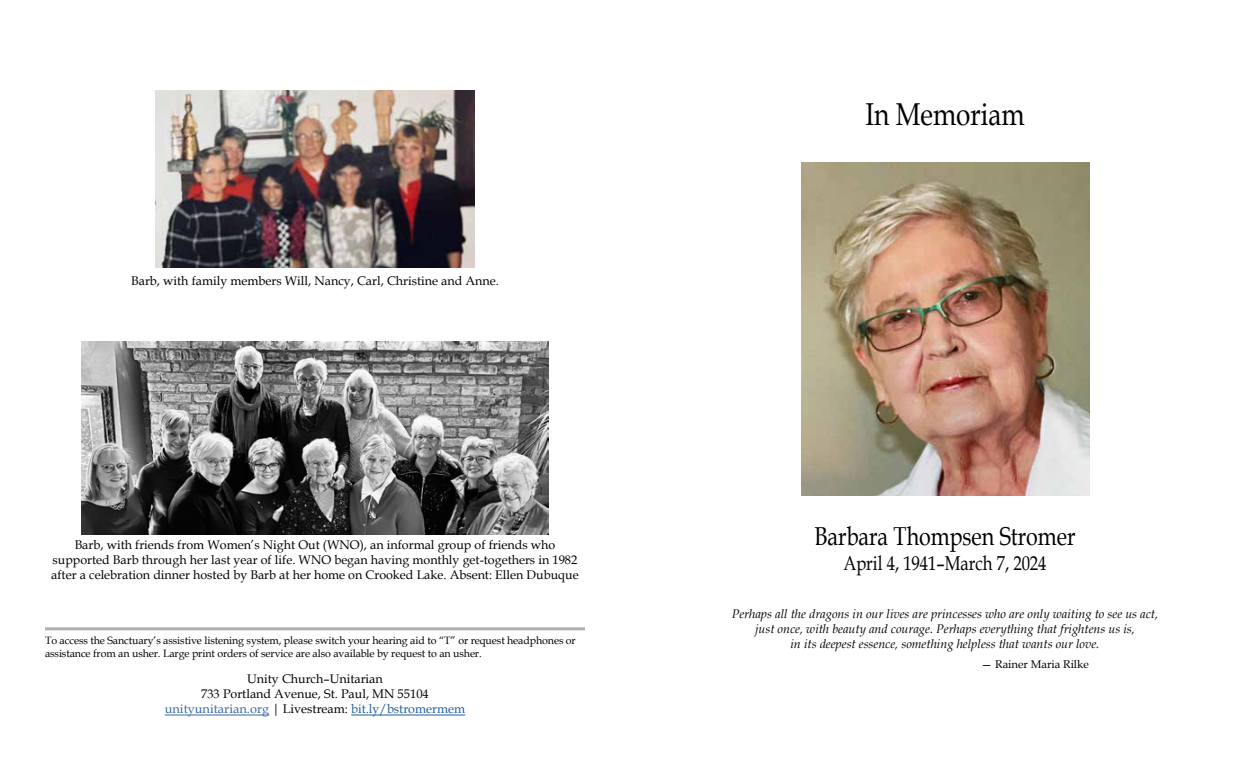
<style>
.page{position:relative;width:1260px;height:765px;background:#fff}
.page>*{position:absolute;margin:0;border:0;box-sizing:border-box;transform-origin:0 0}
.t1{font:31.62px "Book Antiqua";color:#000;scale:.83 1}
.t2{font:25.88px "Book Antiqua";color:#000;scale:.83 1}
.t3{font:20.12px "Book Antiqua";color:#000;scale:.83 1}
.t4{font:12.5px/15px "Book Antiqua";color:#000;text-align:center}
.t5{font:italic 12.5px/15px "Book Antiqua";color:#000;text-align:center}
.t6{font:11.25px "Book Antiqua";color:#000}
.t7{font:10.62px/12.8px "Book Antiqua";letter-spacing:-.01em;color:#000}
.s1{color:#3a68a5}
.s2{color:#215e9e}
</style>
<div class="page">
<hr style="left:165px;top:715px;width:104px;height:1px;background:#3a68a5">
<hr style="left:351px;top:715px;width:114px;height:1px;background:#215e9e">
<hr style="left:45px;top:628px;width:540px;height:1px;background:#939598">
<hr style="left:45px;top:630px;width:540px;height:1px;background:#939598">
<img style="left:802px;top:163px;width:288px;height:332px">
<img style="left:156px;top:90px;width:318px;height:178px">
<img style="left:81px;top:341px;width:468px;height:193px">
<p class="t4" style="left:131px;top:273px;width:369px">Barb, with family members Will, Nancy, Carl, Christine and Anne.</p>
<p class="t4" style="left:51px;top:536px;width:529px">Barb, with friends from Women’s Night Out (WNO), an informal group of friends who supported Barb through her last year of life. WNO began having monthly get-togethers in 1982 after a celebration dinner hosted by Barb at her home on Crooked Lake. Absent: Ellen Dubuque</p>
<p class="t7" style="left:45px;top:634px;width:532px">To access the Sanctuary’s assistive listening system, please switch your hearing aid to “T” or request headphones or assistance from an usher. Large print orders of service are also available by request to an usher.</p>
<p class="t4" style="left:165px;top:671px;width:302px">Unity Church–Unitarian<br>733 Portland Avenue, St. Paul, MN 55104 <span class="s1">unityunitarian.org</span> | Livestream: <span class="s2">bit.ly/bstromermem</span></p>
<h1 class="t1" style="left:865px;top:93px;width:193px">In Memoriam</h1>
<h2 class="t2" style="left:814px;top:518px;width:316px">Barbara Thompsen Stromer</h2>
<h3 class="t3" style="left:843px;top:549px;width:246px">April 4, 1941–March 7, 2024</h3>
<p class="t5" style="left:732px;top:606px;width:428px">Perhaps all the dragons in our lives are princesses who are only waiting to see us act, just once, with beauty and courage. Perhaps everything that frightens us is,<br>in its deepest essence, something helpless that wants our love.</p>
<p class="t6" style="left:981px;top:656px;width:109px">— Rainer Maria Rilke</p>
</div>
